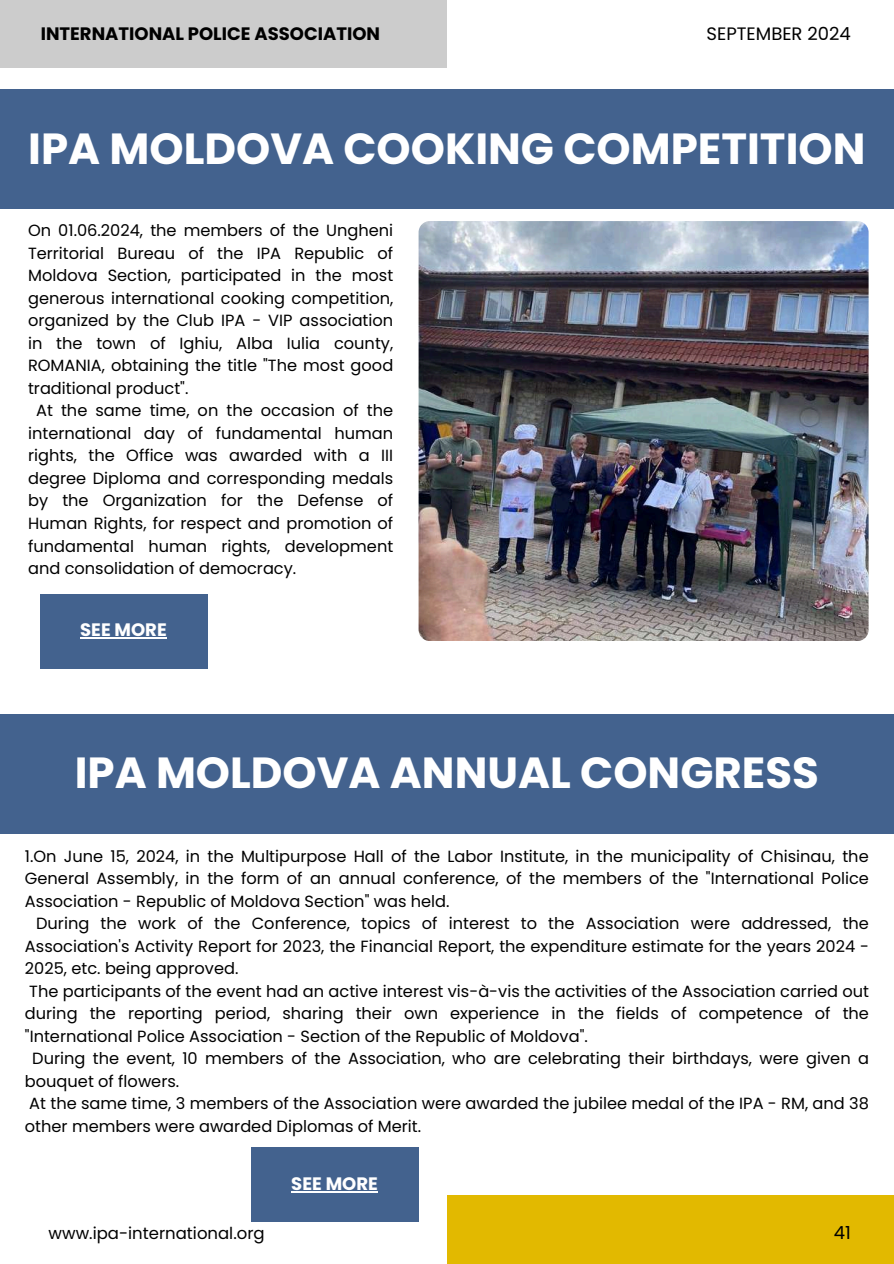
<style>
.page{position:relative;width:894px;height:1264px;background:#fff}
.page>*{position:absolute;margin:0;border:0;box-sizing:border-box;transform-origin:0 0}
.t1{font:700 43.5px "Poppins";color:#fff}
.t2{font:700 18px "Poppins";color:#000}
.t3{font:18px "Poppins";color:#000}
.t4{font:700 18px "Poppins";color:#fff}
.t5{font:16.5px "Poppins";color:#000}
.t6{font:16.2px/22.5px "Poppins";color:#000;text-align:justify}
</style>
<div class="page">
<div style="left:0;top:89px;width:893px;height:120px;background:#43628e"></div>
<div style="left:0;top:0;width:446px;height:68px;background:#ccc"></div>
<div style="left:446px;top:1194px;width:447px;height:69px;background:#e2b900"></div>
<img style="left:418px;top:221px;width:450px;height:420px;border-radius:11px">
<div style="left:40px;top:594px;width:167px;height:75px;background:#43628e"></div>
<hr style="left:80px;top:637px;width:87px;height:1px;background:#fff">
<div style="left:0;top:714px;width:893px;height:120px;background:#43628e"></div>
<div style="left:250px;top:1147px;width:168px;height:74px;background:#43628e"></div>
<hr style="left:291px;top:1191px;width:87px;height:1px;background:#fff">
<p class="t2" style="left:41px;top:21px;width:341px">INTERNATIONAL POLICE ASSOCIATION</p>
<p class="t3" style="left:706px;top:21px;width:146px">SEPTEMBER 2024</p>
<h1 class="t1" style="left:28px;top:118px;width:838px">IPA MOLDOVA COOKING COMPETITION</h1>
<p class="t6" style="left:28px;top:219px;width:366px">On 01.06.2024, the members of the Ungheni</p>
<p class="t6" style="left:28px;top:242px;width:366px">Territorial Bureau of the IPA Republic of</p>
<p class="t6" style="left:28px;top:264px;width:366px">Moldova Section, participated in the most</p>
<p class="t6" style="left:28px;top:287px;width:366px">generous international cooking competition,</p>
<p class="t6" style="left:28px;top:309px;width:366px">organized by the Club IPA - VIP association</p>
<p class="t6" style="left:28px;top:332px;width:366px">in the town of Ighiu, Alba Iulia county,</p>
<p class="t6" style="left:28px;top:354px;width:366px">ROMANIA, obtaining the title "The most good</p>
<p class="t6" style="left:28px;top:377px;width:162px">traditional product".</p>
<p class="t6" style="left:36px;top:399px;width:358px">At the same time, on the occasion of the</p>
<p class="t6" style="left:28px;top:422px;width:366px">international day of fundamental human</p>
<p class="t6" style="left:28px;top:444px;width:366px">rights, the Office was awarded with a III</p>
<p class="t6" style="left:28px;top:467px;width:366px">degree Diploma and corresponding medals</p>
<p class="t6" style="left:28px;top:489px;width:366px">by the Organization for the Defense of</p>
<p class="t6" style="left:28px;top:512px;width:366px">Human Rights, for respect and promotion of</p>
<p class="t6" style="left:28px;top:534px;width:366px">fundamental human rights, development</p>
<p class="t6" style="left:28px;top:557px;width:270px">and consolidation of democracy.</p>
<p class="t4" style="left:80px;top:617px;width:88px">SEE MORE</p>
<h1 class="t1" style="left:75px;top:742px;width:745px">IPA MOLDOVA ANNUAL CONGRESS</h1>
<p class="t6" style="left:25px;top:844px;width:845px">1.On June 15, 2024, in the Multipurpose Hall of the Labor Institute, in the municipality of Chisinau, the General Assembly, in the form of an annual conference, of the members of the "International Police Association - Republic of Moldova Section" was held.</p>
<p class="t6" style="left:36px;top:912px;width:834px">During the work of the Conference, topics of interest to the Association were addressed, the</p>
<p class="t6" style="left:25px;top:934px;width:845px">Association's Activity Report for 2023, the Financial Report, the expenditure estimate for the years 2024 -</p>
<p class="t6" style="left:25px;top:957px;width:215px">2025, etc. being approved.</p>
<p class="t6" style="left:29px;top:979px;width:841px">The participants of the event had an active interest vis-à-vis the activities of the Association carried out</p>
<p class="t6" style="left:25px;top:1002px;width:845px">during the reporting period, sharing their own experience in the fields of competence of the</p>
<p class="t6" style="left:25px;top:1024px;width:564px">"International Police Association - Section of the Republic of Moldova".</p>
<p class="t6" style="left:32px;top:1047px;width:838px">During the event, 10 members of the Association, who are celebrating their birthdays, were given a</p>
<p class="t6" style="left:25px;top:1069px;width:156px">bouquet of flowers.</p>
<p class="t6" style="left:29px;top:1092px;width:841px">At the same time, 3 members of the Association were awarded the jubilee medal of the IPA - RM, and 38</p>
<p class="t6" style="left:25px;top:1114px;width:397px">other members were awarded Diplomas of Merit.</p>
<p class="t4" style="left:291px;top:1170px;width:88px">SEE MORE</p>
<p class="t5" style="left:49px;top:1221px;width:217px">www.ipa-international.org</p>
<p class="t3" style="left:833px;top:1220px;width:19px">41</p>
</div>
